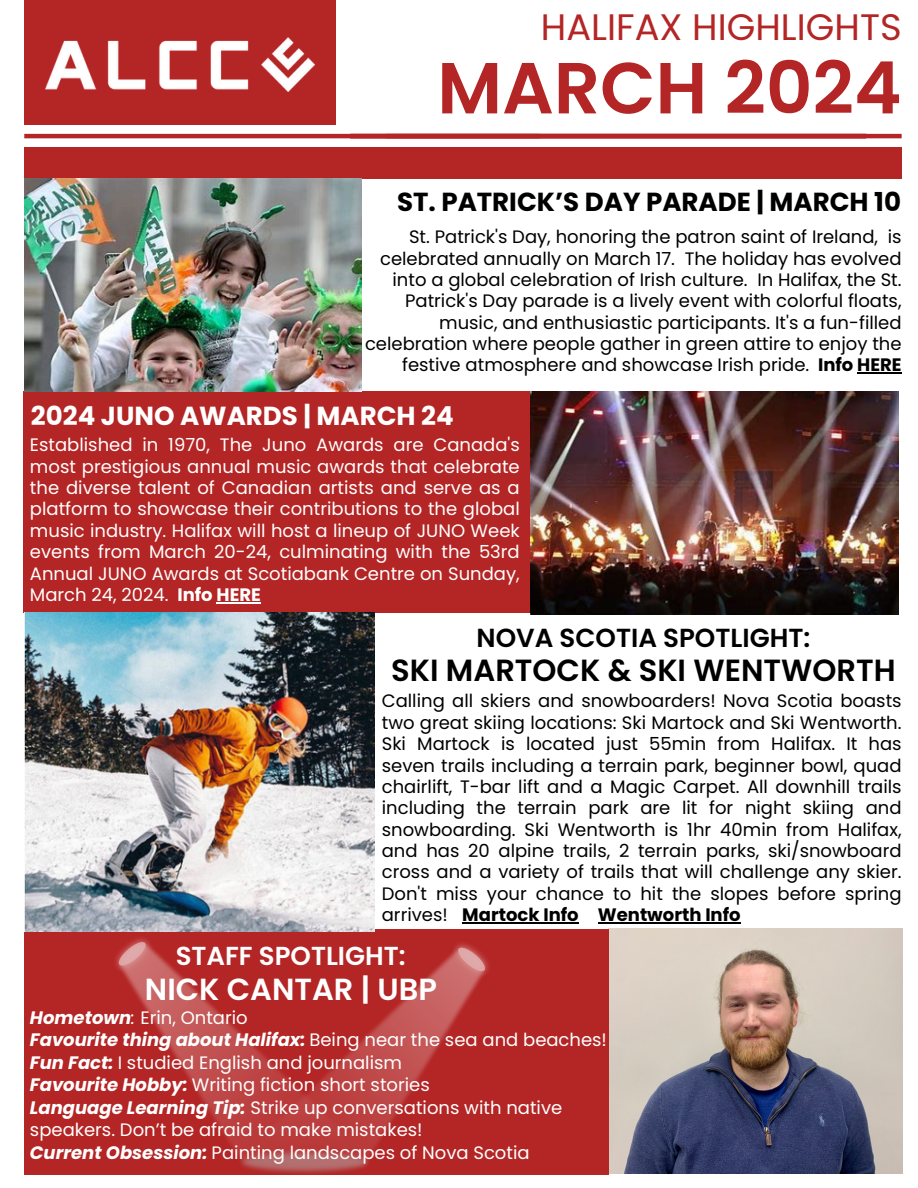
<style>
.page{position:relative;width:918px;height:1188px;background:#fff}
.page>*{position:absolute;margin:0;border:0;box-sizing:border-box;transform-origin:0 0}
.t1{font:600 72.15px "Poppins";color:#b42525}
.t2{font:36.9px "Poppins";color:#b42525}
.t3{font:600 30.6px "Poppins";color:#000}
.t4{font:600 30.45px "Poppins";color:#fff}
.t5{font:700 26.1px "Poppins";color:#000}
.t6{font:700 26.1px "Poppins";color:#fff}
.t7{font:600 26.1px "Poppins";color:#000}
.t8{font:600 25.95px "Poppins";color:#fff}
.t9{font:18px/21.3px "Poppins";color:#000;text-align:right}
.t10{font:18px/21.3px "Poppins";color:#fff;text-align:justify}
.t11{font:italic 700 18px "Poppins";color:#fff}
.s1{font-weight:700}
.s2{font-weight:700;font-style:italic}
.s3{font-style:italic}
.s4{font-weight:400;font-style:normal}
</style>
<div class="page">
<div style="left:24px;top:0;width:312px;height:125px;background:#b42525"></div>
<hr style="left:24px;top:134px;width:516px;height:4px;background:#b42525">
<div style="left:23px;top:392px;width:507px;height:221px;background:#b42525"></div>
<img style="left:608px;top:929px;width:294px;height:245px">
<div style="left:24px;top:147px;width:878px;height:32px;background:#b42525"></div>
<div style="left:24px;top:929px;width:584px;height:245px;background:#b42525"></div>
<img style="left:46px;top:38px;width:268px;height:54px">
<hr style="left:386px;top:134px;width:516px;height:4px;background:#b42525">
<img style="left:456px;top:943px;width:33px;height:30px">
<img style="left:115px;top:938px;width:33px;height:29px">
<img style="left:376px;top:947px;width:110px;height:198px">
<img style="left:117px;top:941px;width:259px;height:214px">
<img style="left:238px;top:1148px;width:133px;height:27px">
<img style="left:24px;top:613px;width:350px;height:318px">
<img style="left:530px;top:392px;width:368px;height:222px">
<img style="left:24px;top:179px;width:338px;height:213px">
<hr style="left:857px;top:373px;width:45px;height:1px;background:#000">
<hr style="left:217px;top:602px;width:44px;height:1px;background:#fff">
<hr style="left:462px;top:922px;width:117px;height:1px;background:#000">
<hr style="left:598px;top:922px;width:143px;height:1px;background:#000">
<h4 class="t2" style="left:541px;top:1px;width:362px">HALIFAX HIGHLIGHTS</h4>
<p class="t1" style="left:437px;top:38px;width:466px">MARCH 2024</p>
<h4 class="t5" style="left:397px;top:184px;width:505px">ST. PATRICK’S DAY PARADE | MARCH 10</h4>
<h3 class="t9" style="left:365px;top:226px;width:538px">St. Patrick's Day, honoring the patron saint of Ireland, is celebrated annually on March 17. The holiday has evolved into a global celebration of Irish culture. In Halifax, the St.<br>Patrick's Day parade is a lively event with colorful floats, music, and enthusiastic participants. It's a fun-filled celebration where people gather in green attire to enjoy the festive atmosphere and showcase Irish pride. <span class="s1">Info HERE</span></h3>
<p class="t6" style="left:31px;top:397px;width:424px">2024 JUNO AWARDS | MARCH 24</p>
<p class="t10" style="left:30px;top:434px;width:491px">Established in 1970, The Juno Awards are Canada's most prestigious annual music awards that celebrate the diverse talent of Canadian artists and serve as a platform to showcase their contributions to the global music industry. Halifax will host a lineup of JUNO Week events from March 20-24, culminating with the 53rd Annual JUNO Awards at Scotiabank Centre on Sunday, March 24, 2024. <span class="s1">Info HERE</span></p>
<p class="t7" style="left:477px;top:620px;width:335px">NOVA SCOTIA SPOTLIGHT:</p>
<p class="t3" style="left:391px;top:649px;width:506px">SKI MARTOCK &amp; SKI WENTWORTH</p>
<h3 class="t9" style="left:382px;top:691px;width:521px;text-align:justify">Calling all skiers and snowboarders! Nova Scotia boasts two great skiing locations: Ski Martock and Ski Wentworth.<br>Ski Martock is located just 55min from Halifax. It has seven trails including a terrain park, beginner bowl, quad chairlift, T-bar lift and a Magic Carpet. All downhill trails including the terrain park are lit for night skiing and snowboarding. Ski Wentworth is 1hr 40min from Halifax, and has 20 alpine trails, 2 terrain parks, ski/snowboard cross and a variety of trails that will challenge any skier.<br>Don't miss your chance to hit the slopes before spring arrives! <span class="s1">Martock Info Wentworth Info</span></h3>
<p class="t8" style="left:176px;top:938px;width:232px">STAFF SPOTLIGHT:</p>
<h3 class="t4" style="left:145px;top:968px;width:293px">NICK CANTAR | UBP</h3>
<p class="t10" style="left:30px;top:1007px;width:219px"><span class="s2">Hometown</span><span class="s3">:</span> Erin, Ontario</p>
<p class="t11" style="left:30px;top:1028px;width:579px">Favourite thing about Halifax: <span class="s4">Being near the sea and beaches!</span></p>
<p class="t10" style="left:30px;top:1052px;width:374px"><span class="s2">Fun Fact:</span> I studied English and journalism</p>
<p class="t10" style="left:30px;top:1075px;width:401px"><span class="s2">Favourite Hobby:</span> Writing fiction short stories</p>
<p class="t10" style="left:30px;top:1096px;width:534px;line-height:22.5px"><span class="s2">Language Learning Tip:</span> Strike up conversations with native speakers. Don’t be afraid to make mistakes!</p>
<p class="t10" style="left:30px;top:1142px;width:501px"><span class="s2">Current Obsession:</span> Painting landscapes of Nova Scotia</p>
</div>
